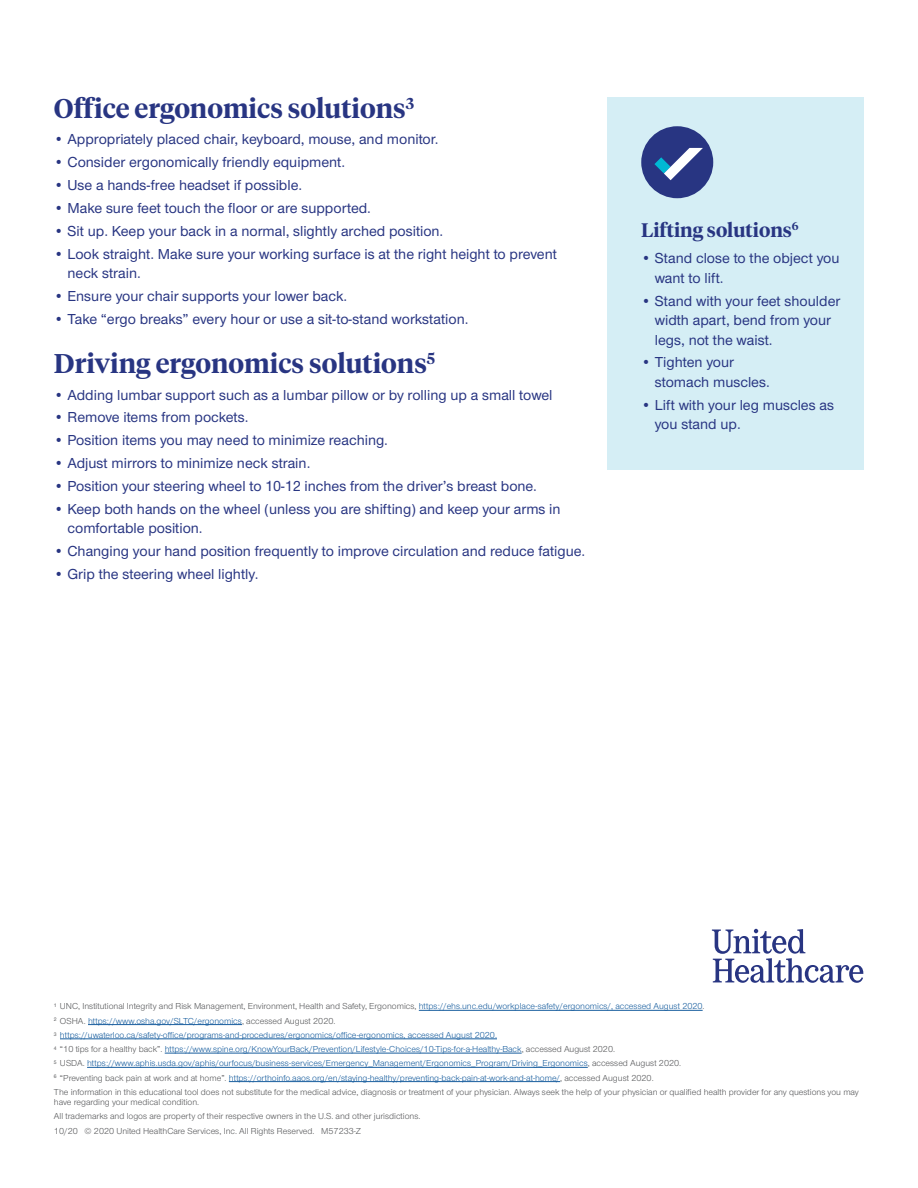
<style>
.page{position:relative;width:918px;height:1188px;background:#fff}
.page>*{position:absolute;margin:0;border:0;box-sizing:border-box;transform-origin:0 0}
.t1{font:600 27px "UHC Serif Headline";color:#283582}
.t2{font:600 19.5px "UHC Serif Headline";color:#283582}
.t3{font:500 15px/19.5px "UHC Sans";color:#283582}
.t4{font:9px/14.2px "UHC Sans";color:#175d9e}
.t5{font:9px/9.8px "UHC Sans";color:#57585a}
.s1{color:#57585a}
</style>
<div class="page">
<div style="left:608px;top:97px;width:256px;height:373px;background:#d5eef5"></div>
<hr style="left:419px;top:1010px;width:284px;height:1px;background:#175d9e">
<hr style="left:88px;top:1024px;width:154px;height:1px;background:#175d9e">
<hr style="left:60px;top:1039px;width:437px;height:1px;background:#175d9e">
<hr style="left:165px;top:1053px;width:357px;height:1px;background:#175d9e">
<hr style="left:87px;top:1067px;width:501px;height:1px;background:#175d9e">
<hr style="left:229px;top:1081px;width:331px;height:1px;background:#175d9e">
<div style="left:641px;top:126px;width:72px;height:72px;background:#283582;border-radius:50%"></div>
<svg style="left:654px;top:148px;width:49px;height:32px"></svg>
<svg style="left:712px;top:929px;width:151px;height:54px"></svg>
<h2 class="t1" style="left:54px;top:90px;width:362px">Office ergonomics solutions<sup>3</sup></h2>
<p class="t3" style="left:54px;top:129px;width:386px">• Appropriately placed chair, keyboard, mouse, and monitor.</p>
<p class="t3" style="left:54px;top:152px;width:293px">• Consider ergonomically friendly equipment.</p>
<p class="t3" style="left:54px;top:175px;width:250px">• Use a hands-free headset if possible.</p>
<p class="t3" style="left:54px;top:198px;width:319px">• Make sure feet touch the floor or are supported.</p>
<p class="t3" style="left:54px;top:221px;width:391px">• Sit up. Keep your back in a normal, slightly arched position.</p>
<p class="t3" style="left:67px;top:243px;width:491px;text-indent:-14px">• Look straight. Make sure your working surface is at the right height to prevent neck strain.</p>
<p class="t3" style="left:54px;top:286px;width:295px">• Ensure your chair supports your lower back.</p>
<p class="t3" style="left:54px;top:309px;width:416px">• Take “ergo breaks” every hour or use a sit-to-stand workstation.</p>
<h2 class="t1" style="left:54px;top:345px;width:383px">Driving ergonomics solutions<sup>5</sup></h2>
<p class="t3" style="left:54px;top:384px;width:500px">• Adding lumbar support such as a lumbar pillow or by rolling up a small towel</p>
<p class="t3" style="left:54px;top:407px;width:196px">• Remove items from pockets.</p>
<p class="t3" style="left:54px;top:430px;width:336px">• Position items you may need to minimize reaching.</p>
<p class="t3" style="left:54px;top:453px;width:258px">• Adjust mirrors to minimize neck strain.</p>
<p class="t3" style="left:54px;top:476px;width:485px">• Position your steering wheel to 10-12 inches from the driver’s breast bone.</p>
<p class="t3" style="left:67px;top:499px;width:495px;text-indent:-14px">• Keep both hands on the wheel (unless you are shifting) and keep your arms in comfortable position.</p>
<p class="t3" style="left:54px;top:541px;width:533px">• Changing your hand position frequently to improve circulation and reduce fatigue.</p>
<p class="t3" style="left:54px;top:564px;width:206px">• Grip the steering wheel lightly.</p>
<h3 class="t2" style="left:641px;top:217px;width:159px">Lifting solutions<sup>6</sup></h3>
<p class="t3" style="left:655px;top:248px;width:186px;text-indent:-14px">• Stand close to the object you want to lift.</p>
<p class="t3" style="left:655px;top:290px;width:187px;text-indent:-14px">• Stand with your feet shoulder width apart, bend from your legs, not the waist.</p>
<p class="t3" style="left:655px;top:352px;width:117px;text-indent:-14px">• Tighten your stomach muscles.</p>
<p class="t3" style="left:655px;top:394px;width:181px;text-indent:-14px">• Lift with your leg muscles as you stand up.</p>
<p class="t4" style="left:54px;top:999px;width:652px"><sup>1</sup> <span class="s1">UNC, Institutional Integrity and Risk Management, Environment, Health and Safety, Ergonomics,</span> https://ehs.unc.edu/workplace-safety/ergonomics/, accessed August 2020<span class="s1">.<br></span><sup>2</sup> <span class="s1">OSHA.</span> https://www.osha.gov/SLTC/ergonomics<span class="s1">, accessed August 2020.<br></span><sup>3</sup> https://uwaterloo.ca/safety-office/programs-and-procedures/ergonomics/office-ergonomics, accessed August 2020.<br><sup>4</sup> <span class="s1">“10 tips for a healthy back”.</span> https://www.spine.org/KnowYourBack/Prevention/Lifestyle-Choices/10-Tips-for-a-Healthy-Back<span class="s1">, accessed August 2020.<br></span><sup>5</sup> <span class="s1">USDA.</span> https://www.aphis.usda.gov/aphis/ourfocus/business-services/Emergency_Management/Ergonomics_Program/Driving_Ergonomics<span class="s1">, accessed August 2020.<br></span><sup>6</sup> <span class="s1">“Preventing back pain at work and at home”.</span> https://orthoinfo.aaos.org/en/staying-healthy/preventing-back-pain-at-work-and-at-home/<span class="s1">, accessed August 2020.</span></p>
<p class="t5" style="left:54px;top:1087px;width:806px">The information in this educational tool does not substitute for the medical advice, diagnosis or treatment of your physician. Always seek the help of your physician or qualified health provider for any questions you may have regarding your medical condition.</p>
<p class="t5" style="left:54px;top:1111px;width:368px">All trademarks and logos are property of their respective owners in the U.S. and other jurisdictions.</p>
<p class="t5" style="left:54px;top:1126px;width:309px">10/20 © 2020 United HealthCare Services, Inc. All Rights Reserved. M57233-Z</p>
</div>
